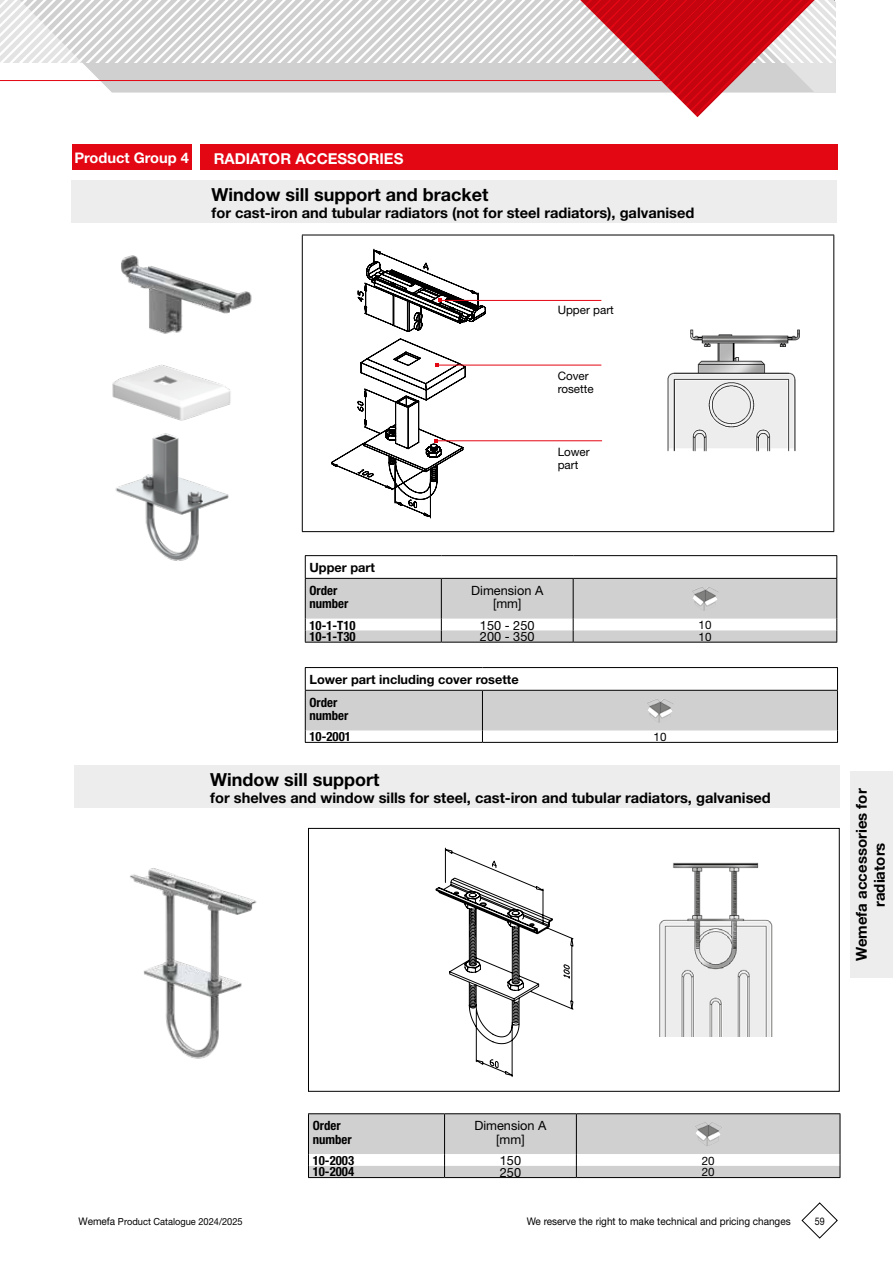
<style>
.page{position:relative;width:893px;height:1263px;background:#fff}
.page>*{position:absolute;margin:0;border:0;box-sizing:border-box;transform-origin:0 0}
.t1{font:700 18px "Helvetica Neue";color:#000}
.t2{font:700 15px/18px "Helvetica Neue";color:#000;text-align:center}
.t3{font:700 15px "Helvetica Neue";color:#fff}
.t4{font:700 14.7px "Helvetica Neue";color:#000}
.t5{font:700 14.7px "Helvetica Neue";color:#fff}
.t6{font:700 condensed 12.75px/13.5px "Helvetica Neue";color:#000}
.t7{font:12.75px/13.5px "Helvetica Neue";color:#000;text-align:center}
.t8{font:700 12.75px "Helvetica Neue";color:#000}
.t9{font:11.7px/13.5px "Helvetica Neue";color:#000}
.t10{font:10.5px "Helvetica Neue";color:#000;scale:.95 1}
.t11{font:10.5px "Helvetica Neue";color:#000;scale:.85 1}
.t12{font:9.75px "Helvetica Neue";color:#000;scale:.95 1}
.s1{font-size:10.5px}
</style>
<div class="page">
<div style="left:72px;top:145px;width:119px;height:25px;background:#e30613"></div>
<div style="left:200px;top:145px;width:638px;height:25px;background:#e30613"></div>
<svg style="left:801px;top:1202px;width:37px;height:37px"></svg>
<svg style="left:0;top:0;width:836px;height:117px"></svg>
<div style="left:850px;top:771px;width:43px;height:207px;background:#ededed"></div>
<hr style="left:302px;top:235px;width:532px;height:1px;background:#000">
<hr style="left:302px;top:235px;width:1px;height:296px;background:#000">
<hr style="left:833px;top:235px;width:1px;height:296px;background:#000">
<hr style="left:302px;top:531px;width:532px;height:1px;background:#000">
<div style="left:71px;top:181px;width:766px;height:42px;background:#ededed"></div>
<img style="left:121px;top:255px;width:131px;height:79px">
<img style="left:112px;top:364px;width:119px;height:197px">
<img style="left:667px;top:329px;width:133px;height:123px">
<hr style="left:436px;top:440px;width:166px;height:1px;background:#e30613">
<hr style="left:437px;top:365px;width:164px;height:1px;background:#e30613">
<hr style="left:440px;top:300px;width:161px;height:1px;background:#e30613">
<svg style="left:331px;top:249px;width:155px;height:269px"></svg>
<hr style="left:305px;top:555px;width:136px;height:1px;background:#000">
<hr style="left:441px;top:555px;width:132px;height:1px;background:#000">
<hr style="left:573px;top:555px;width:264px;height:1px;background:#000">
<svg style="left:305px;top:556px;width:532px;height:86px"></svg>
<hr style="left:305px;top:642px;width:136px;height:1px;background:#000">
<hr style="left:441px;top:642px;width:132px;height:1px;background:#000">
<hr style="left:573px;top:642px;width:264px;height:1px;background:#000">
<img style="left:692px;top:586px;width:27px;height:25px">
<hr style="left:305px;top:667px;width:177px;height:1px;background:#000">
<hr style="left:482px;top:667px;width:356px;height:1px;background:#000">
<svg style="left:305px;top:668px;width:533px;height:74px"></svg>
<hr style="left:305px;top:742px;width:177px;height:1px;background:#000">
<hr style="left:482px;top:742px;width:356px;height:1px;background:#000">
<img style="left:647px;top:698px;width:27px;height:25px">
<img style="left:130px;top:868px;width:127px;height:191px">
<div style="left:308px;top:828px;width:532px;height:264px;border:1px solid #000"></div>
<svg style="left:435px;top:848px;width:139px;height:229px"></svg>
<img style="left:659px;top:862px;width:114px;height:174px">
<div style="left:74px;top:765px;width:766px;height:43px;background:#ededed"></div>
<hr style="left:308px;top:1113px;width:137px;height:1px;background:#000">
<hr style="left:445px;top:1113px;width:131px;height:1px;background:#000">
<hr style="left:576px;top:1113px;width:264px;height:1px;background:#000">
<svg style="left:308px;top:1114px;width:533px;height:63px"></svg>
<hr style="left:308px;top:1177px;width:137px;height:1px;background:#000">
<hr style="left:445px;top:1177px;width:131px;height:1px;background:#000">
<hr style="left:576px;top:1177px;width:264px;height:1px;background:#000">
<img style="left:695px;top:1122px;width:27px;height:24px">
<p class="t5" style="left:74px;top:149px;width:116px">Product Group 4</p>
<p class="t3" style="left:214px;top:149px;width:191px">RADIATOR ACCESSORIES</p>
<p class="t1" style="left:212px;top:183px;width:278px">Window sill support and bracket</p>
<p class="t4" style="left:212px;top:204px;width:484px">for cast-iron and tubular radiators (not for steel radiators), galvanised</p>
<p class="t9" style="left:558px;top:303px;width:58px">Upper part</p>
<p class="t9" style="left:558px;top:369px;width:37px">Cover rosette</p>
<p class="t9" style="left:558px;top:445px;width:34px">Lower part</p>
<p class="t8" style="left:310px;top:559px;width:67px">Upper part</p>
<p class="t6" style="left:310px;top:583px;width:40px">Order number</p>
<p class="t7" style="left:471px;top:583px;width:74px">Dimension A [mm]</p>
<p class="t6" style="left:310px;top:618px;width:48px">10-1-T10</p>
<p class="t7" style="left:480px;top:618px;width:56px">150 - 250</p>
<p class="t9" style="left:698px;top:618px;width:14px">10</p>
<p class="t6" style="left:310px;top:630px;width:48px">10-1-T30</p>
<p class="t7" style="left:480px;top:630px;width:56px">200 - 350</p>
<p class="t9" style="left:698px;top:630px;width:14px">10</p>
<p class="t8" style="left:310px;top:671px;width:211px">Lower part including cover rosette</p>
<p class="t6" style="left:310px;top:695px;width:40px">Order number</p>
<p class="t6" style="left:310px;top:730px;width:43px">10-2001</p>
<p class="t9" style="left:653px;top:730px;width:14px">10</p>
<p class="t1" style="left:210px;top:768px;width:171px">Window sill support</p>
<p class="t4" style="left:210px;top:789px;width:562px">for shelves and window sills for steel, cast-iron and tubular radiators, galvanised</p>
<p class="t2" style="left:852px;top:961px;width:174px;rotate:-90deg">Wemefa accessories for radiators</p>
<p class="t6" style="left:313px;top:1118px;width:40px">Order number</p>
<p class="t7" style="left:474px;top:1119px;width:74px">Dimension A [mm]</p>
<p class="t6" style="left:313px;top:1153px;width:43px">10-2003</p>
<p class="t7" style="left:500px;top:1153px;width:23px">150</p>
<p class="t9" style="left:702px;top:1153px;width:14px">20</p>
<p class="t6" style="left:313px;top:1165px;width:43px">10-2004</p>
<p class="t7" style="left:500px;top:1165px;width:23px">250</p>
<p class="t9" style="left:702px;top:1165px;width:14px">20</p>
<p class="t12" style="left:78px;top:1216px;width:174px"><span class="s1">Wemefa</span> Product Catalogue 2024/2025</p>
<p class="t10" style="left:527px;top:1215px;width:279px">We reserve the right to make technical and pricing changes</p>
<p class="t11" style="left:815px;top:1214px;width:13px">59</p>
</div>
